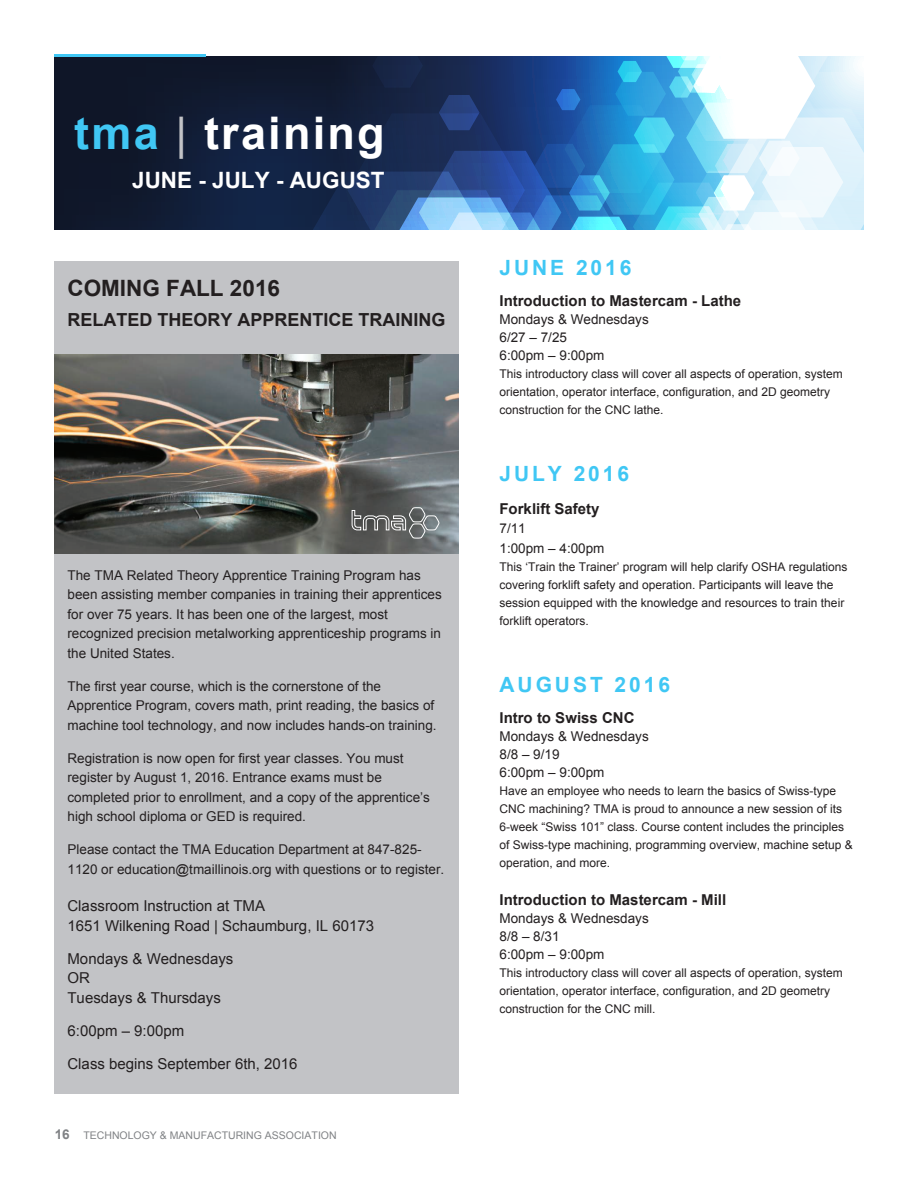
<style>
.page{position:relative;width:918px;height:1188px;background:#fff}
.page>*{position:absolute;margin:0;border:0;box-sizing:border-box;transform-origin:0 0}
.t1{font:700 45px "Arial";letter-spacing:.05em;color:#fff}
.t2{font:700 22.5px "Arial";color:#fff}
.t3{font:700 22.5px "Arial";color:#231f20}
.t4{font:700 21px "Arial";letter-spacing:.14em;color:#40c7f4}
.t5{font:700 18px "Arial";color:#231f20}
.t6{font:15px/19.5px "Arial";color:#231f20}
.t7{font:700 15px "Arial";color:#231f20}
.t8{font:13.5px/19.5px "Arial";color:#231f20}
.t9{font:12px/18px "Arial";color:#231f20}
.t10{font:10.5px "Arial";color:#808285}
.s1{color:#40c7f4}
.s2{font-weight:400;color:#c2c3c6}
.s3{font-weight:700;font-size:13.5px}
</style>
<div class="page">
<div style="left:54px;top:261px;width:405px;height:833px;background:#c2c3c6"></div>
<svg style="left:54px;top:56px;width:241px;height:174px;background:#101b33"></svg>
<svg style="left:295px;top:56px;width:568px;height:174px;background:#5d88ae"></svg>
<hr style="left:54px;top:54px;width:151px;height:2px;background:#40c7f4">
<img style="left:54px;top:355px;width:405px;height:199px">
<svg style="left:351px;top:506px;width:90px;height:33px;background:#717373"></svg>
<h1 class="t1" style="left:74px;top:103px;width:312px"><span class="s1">tma</span> <span class="s2">|</span> training</h1>
<h2 class="t2" style="left:132px;top:165px;width:254px">JUNE - JULY - AUGUST</h2>
<h2 class="t3" style="left:68px;top:273px;width:214px">COMING FALL 2016</h2>
<h3 class="t5" style="left:68px;top:308px;width:380px">RELATED THEORY APPRENTICE TRAINING</h3>
<p class="t8" style="left:68px;top:565px;width:376px">The TMA Related Theory Apprentice Training Program has been assisting member companies in training their apprentices for over 75 years. It has been one of the largest, most recognized precision metalworking apprenticeship programs in the United States.</p>
<p class="t8" style="left:68px;top:676px;width:371px">The first year course, which is the cornerstone of the<br>Apprentice Program, covers math, print reading, the basics of machine tool technology, and now includes hands-on training.</p>
<p class="t8" style="left:68px;top:748px;width:364px">Registration is now open for first year classes. You must register by August 1, 2016. Entrance exams must be completed prior to enrollment, and a copy of the apprentice’s high school diploma or GED is required.</p>
<p class="t8" style="left:68px;top:840px;width:378px">Please contact the TMA Education Department at 847-825-<br>1120 or education@tmaillinois.org with questions or to register.</p>
<p class="t6" style="left:68px;top:896px;width:308px">Classroom Instruction at TMA<br>1651 Wilkening Road | Schaumburg, IL 60173</p>
<p class="t6" style="left:68px;top:949px;width:167px">Mondays &amp; Wednesdays<br>OR<br>Tuesdays &amp; Thursdays</p>
<p class="t6" style="left:68px;top:1021px;width:118px">6:00pm – 9:00pm</p>
<p class="t6" style="left:68px;top:1054px;width:232px">Class begins September 6th, 2016</p>
<p class="t10" style="left:55px;top:1128px;width:283px"><span class="s3">16</span> TECHNOLOGY &amp; MANUFACTURING ASSOCIATION</p>
<h3 class="t4" style="left:500px;top:253px;width:134px">JUNE 2016</h3>
<p class="t7" style="left:500px;top:291px;width:243px">Introduction to Mastercam - Lathe</p>
<p class="t8" style="left:500px;top:311px;width:151px;line-height:18px">Mondays &amp; Wednesdays<br>6/27 – 7/25<br>6:00pm – 9:00pm</p>
<p class="t9" style="left:500px;top:365px;width:345px">This introductory class will cover all aspects of operation, system orientation, operator interface, configuration, and 2D geometry construction for the CNC lathe.</p>
<h3 class="t4" style="left:500px;top:459px;width:131px">JULY 2016</h3>
<p class="t7" style="left:500px;top:499px;width:102px">Forklift Safety</p>
<p class="t8" style="left:500px;top:519px;width:107px">7/11<br>1:00pm – 4:00pm</p>
<p class="t9" style="left:500px;top:558px;width:350px">This ‘Train the Trainer’ program will help clarify OSHA regulations covering forklift safety and operation. Participants will leave the session equipped with the knowledge and resources to train their forklift operators.</p>
<h3 class="t4" style="left:500px;top:670px;width:172px">AUGUST 2016</h3>
<p class="t7" style="left:500px;top:708px;width:137px">Intro to Swiss CNC</p>
<p class="t8" style="left:500px;top:728px;width:151px;line-height:18px">Mondays &amp; Wednesdays<br>8/8 – 9/19<br>6:00pm – 9:00pm</p>
<p class="t9" style="left:500px;top:782px;width:355px">Have an employee who needs to learn the basics of Swiss-type CNC machining? TMA is proud to announce a new session of its 6-week “Swiss 101” class. Course content includes the principles of Swiss-type machining, programming overview, machine setup &amp; operation, and more.</p>
<p class="t7" style="left:500px;top:890px;width:228px">Introduction to Mastercam - Mill</p>
<p class="t8" style="left:500px;top:910px;width:151px;line-height:18px">Mondays &amp; Wednesdays<br>8/8 – 8/31<br>6:00pm – 9:00pm</p>
<p class="t9" style="left:500px;top:964px;width:345px">This introductory class will cover all aspects of operation, system orientation, operator interface, configuration, and 2D geometry construction for the CNC mill.</p>
</div>
